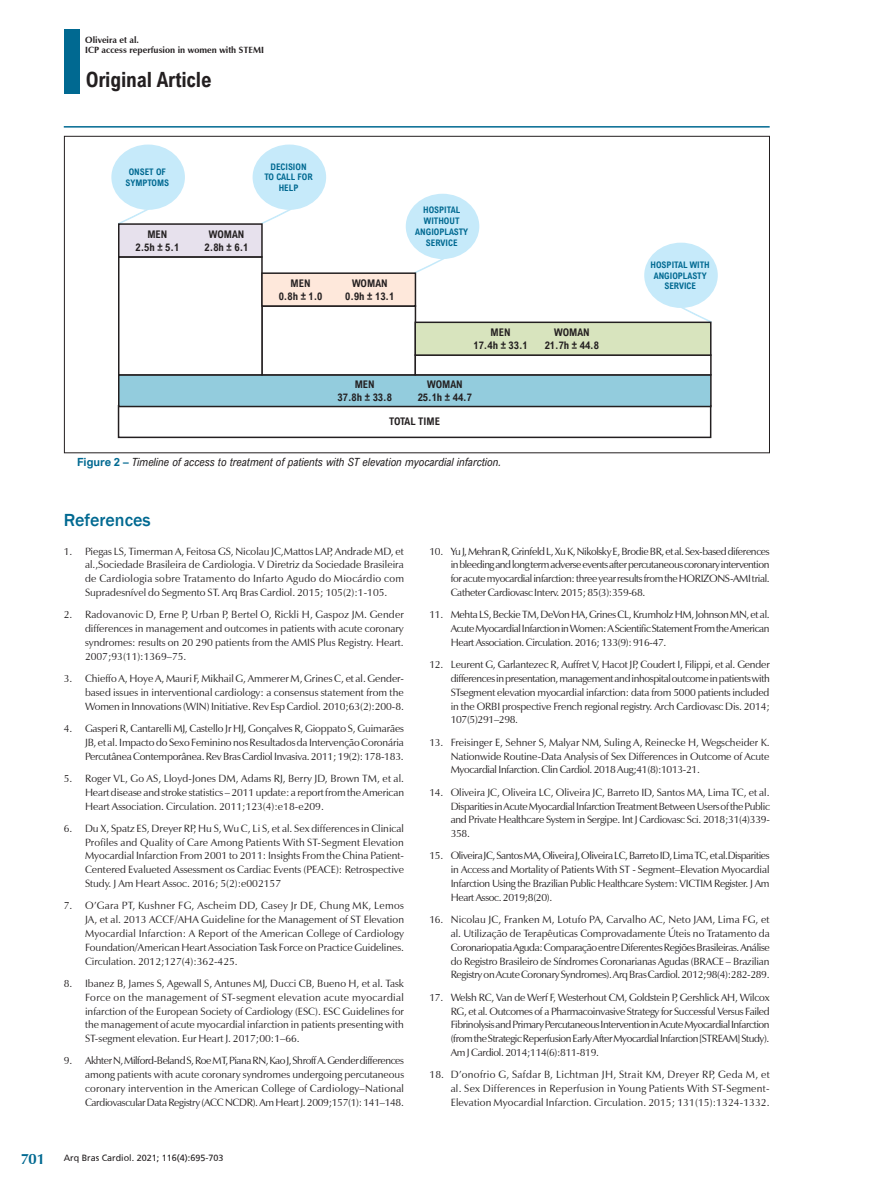
<style>
.page{position:relative;width:893px;height:1191px;background:#fff}
.page>*{position:absolute;margin:0;border:0;box-sizing:border-box;transform-origin:0 0}
.t1{font:700 21px "Arial Nova Cond";letter-spacing:-.01em;color:#231f20}
._02_-_TITULO_-_MATER{font:500 18px "Franklin Gothic";color:#006991}
.t2{font:700 15px "Zapf Humanist 601 BT";color:#006991}
._06_-_LEGENDA_FIGURA{font:italic 11.25px "Arial Nova Cond";color:#231f20}
._05_-_REFERENCIAS{font:10.5px/13.8px "Zapf Humanist 601 BT";letter-spacing:-.02em;color:#231f20;text-align:justify}
.t3{font:700 10.5px "Arial Nova Cond";color:#231f20}
.t4{font:700 9px/10.8px "Arial Nova Cond";color:#006991;text-align:center}
.t5{font:700 9px/10.8px "Zapf Humanist 601 BT";color:#231f20}
.t6{font:9px "Frutiger";color:#231f20}
.s1{font-family:"Arial Nova";font-weight:700;font-style:normal;color:#006991}
</style>
<div class="page">
<hr style="left:64px;top:126px;width:706px;height:2px;background:#006991">
<div style="left:64px;top:29px;width:16px;height:65px;background:#006991"></div>
<div style="left:118px;top:405px;width:593px;height:33px;border:2px solid #231f20"></div>
<div style="left:119px;top:375px;width:592px;height:31px;background:#93ccdd"></div>
<div style="left:118px;top:374px;width:594px;height:33px;border:2px solid #231f20"></div>
<div style="left:261px;top:305px;width:155px;height:70px;border:2px solid #231f20"></div>
<div style="left:414px;top:354px;width:298px;height:21px;border:2px solid #231f20"></div>
<div style="left:118px;top:256px;width:145px;height:119px;border:2px solid #231f20"></div>
<div style="left:111px;top:145px;width:74px;height:65px;background:#c6eafa;border-radius:50%"></div>
<div style="left:253px;top:145px;width:73px;height:65px;background:#c6eafa;border-radius:50%"></div>
<div style="left:406px;top:194px;width:73px;height:65px;background:#c6eafa;border-radius:50%"></div>
<div style="left:644px;top:243px;width:74px;height:65px;background:#c6eafa;border-radius:50%"></div>
<svg style="left:119px;top:207px;width:29px;height:16px"></svg>
<svg style="left:261px;top:207px;width:32px;height:17px"></svg>
<svg style="left:415px;top:257px;width:29px;height:18px"></svg>
<svg style="left:681px;top:306px;width:31px;height:18px"></svg>
<div style="left:119px;top:224px;width:143px;height:33px;background:#e7e1ed"></div>
<div style="left:118px;top:223px;width:145px;height:35px;border:2px solid #231f20"></div>
<div style="left:262px;top:273px;width:153px;height:33px;background:#fee8db"></div>
<div style="left:261px;top:272px;width:155px;height:35px;border:2px solid #231f20"></div>
<div style="left:415px;top:322px;width:296px;height:33px;background:#d8e4be"></div>
<div style="left:414px;top:321px;width:297px;height:35px;border:2px solid #231f20"></div>
<p class="t5" style="left:85px;top:34px;width:180px">Oliveira et al.<br>ICP access reperfusion in women with STEMI</p>
<h1 class="t1" style="left:86px;top:67px;width:127px">Original Article</h1>
<h3 class="t2" style="left:20px;top:1149px;width:26px">701</h3>
<p class="t4" style="left:126px;top:166px;width:45px">ONSET OF<br>SYMPTOMS</p>
<p class="t3" style="left:147px;top:228px;width:22px">MEN</p>
<p class="t3" style="left:135px;top:240px;width:45px">2.5h ± 5.1</p>
<p class="t3" style="left:209px;top:228px;width:37px">WOMAN</p>
<p class="t3" style="left:205px;top:240px;width:45px">2.8h ± 6.1</p>
<p class="t4" style="left:271px;top:161px;width:38px">DECISION</p>
<p class="t4" style="left:264px;top:172px;width:50px">TO CALL FOR</p>
<p class="t4" style="left:279px;top:182px;width:21px">HELP</p>
<p class="t3" style="left:291px;top:277px;width:22px">MEN</p>
<p class="t3" style="left:279px;top:289px;width:45px">0.8h ± 1.0</p>
<p class="t3" style="left:352px;top:277px;width:37px">WOMAN</p>
<p class="t3" style="left:345px;top:289px;width:51px">0.9h ± 13.1</p>
<p class="t3" style="left:355px;top:378px;width:22px">MEN</p>
<p class="t3" style="left:338px;top:390px;width:56px">37.8h ± 33.8</p>
<p class="t4" style="left:415px;top:205px;width:54px">HOSPITAL<br>WITHOUT<br>ANGIOPLASTY<br>SERVICE</p>
<p class="t3" style="left:491px;top:326px;width:22px">MEN</p>
<p class="t3" style="left:473px;top:338px;width:56px">17.4h ± 33.1</p>
<p class="t3" style="left:427px;top:378px;width:37px">WOMAN</p>
<p class="t3" style="left:418px;top:390px;width:56px">25.1h ± 44.7</p>
<p class="t3" style="left:389px;top:415px;width:52px">TOTAL TIME</p>
<p class="_06_-_LEGENDA_FIGURA" style="left:77px;top:455px;width:426px"><span class="s1">Figure 2 –</span> Timeline of access to treatment of patients with ST elevation myocardial infarction.</p>
<p class="_02_-_TITULO_-_MATER" style="left:64px;top:509px;width:88px">References</p>
<p class="t3" style="left:554px;top:326px;width:37px">WOMAN</p>
<p class="t3" style="left:545px;top:338px;width:56px">21.7h ± 44.8</p>
<p class="t4" style="left:651px;top:259px;width:61px">HOSPITAL WITH<br>ANGIOPLASTY<br>SERVICE</p>
<p class="_05_-_REFERENCIAS" style="left:85px;top:544px;width:321px;text-indent:-21px">1. Piegas LS, Timerman A, Feitosa GS, Nicolau JC,Mattos LAP, Andrade MD, et al.,Sociedade Brasileira de Cardiologia. V Diretriz da Sociedade Brasileira de Cardiologia sobre Tratamento do Infarto Agudo do Miocárdio com Supradesnível do Segmento ST. Arq Bras Cardiol. 2015; 105(2):1-105.</p>
<p class="_05_-_REFERENCIAS" style="left:85px;top:608px;width:320px;text-indent:-21px">2. Radovanovic D, Erne P, Urban P, Bertel O, Rickli H, Gaspoz JM. Gender differences in management and outcomes in patients with acute coronary syndromes: results on 20 290 patients from the AMIS Plus Registry. Heart.<br>2007;93(11):1369–75.</p>
<p class="_05_-_REFERENCIAS" style="left:85px;top:671px;width:320px;text-indent:-21px">3. Chieffo A, Hoye A, Mauri F, Mikhail G, Ammerer M, Grines C, et al. Gender&shy;based issues in interventional cardiology: a consensus statement from the Women in Innovations (WIN) Initiative. Rev Esp Cardiol. 2010;63(2):200-8.</p>
<p class="_05_-_REFERENCIAS" style="left:85px;top:721px;width:320px;text-indent:-21px">4. Gasperi R, Cantarelli MJ, Castello Jr HJ, Gonçalves R, Gioppato S, Guimarães JB, et al. Impacto do Sexo Feminino nos Resultados da Intervenção Coronária Percutânea Contemporânea. Rev Bras Cardiol Invasiva. 2011; 19(2): 178-183.</p>
<p class="_05_-_REFERENCIAS" style="left:85px;top:771px;width:321px;text-indent:-21px">5. Roger VL, Go AS, Lloyd-Jones DM, Adams RJ, Berry JD, Brown TM, et al.<br>Heart disease and stroke statistics – 2011 update: a report from the American Heart Association. Circulation. 2011;123(4):e18-e209.</p>
<p class="_05_-_REFERENCIAS" style="left:85px;top:821px;width:321px;text-indent:-21px">6. Du X, Spatz ES, Dreyer RP, Hu S, Wu C, Li S, et al. Sex differences in Clinical Profiles and Quality of Care Among Patients With ST-Segment Elevation Myocardial Infarction From 2001 to 2011: Insights From the China Patient-Centered Evalueted Assessment os Cardiac Events (PEACE): Retrospective Study. J Am Heart Assoc. 2016; 5(2):e002157</p>
<p class="_05_-_REFERENCIAS" style="left:85px;top:899px;width:321px;text-indent:-21px">7. O’Gara PT, Kushner FG, Ascheim DD, Casey Jr DE, Chung MK, Lemos JA, et al. 2013 ACCF/AHA Guideline for the Management of ST Elevation Myocardial Infarction: A Report of the American College of Cardiology Foundation/American Heart Association Task Force on Practice Guidelines.<br>Circulation. 2012;127(4):362-425.</p>
<p class="_05_-_REFERENCIAS" style="left:85px;top:976px;width:321px;text-indent:-21px">8. Ibanez B, James S, Agewall S, Antunes MJ, Ducci CB, Bueno H, et al. Task Force on the management of ST-segment elevation acute myocardial infarction of the European Society of Cardiology (ESC). ESC Guidelines for the management of acute myocardial infarction in patients presenting with ST-segment elevation. Eur Heart J. 2017;00:1–66.</p>
<p class="_05_-_REFERENCIAS" style="left:85px;top:1054px;width:321px;text-indent:-21px">9. Akhter N, Milford-Beland S, Roe MT, Piana RN, Kao J, Shroff A. Gender differences among patients with acute coronary syndromes undergoing percutaneous coronary intervention in the American College of Cardiology–National Cardiovascular Data Registry (ACC NCDR). Am Heart J. 2009;157(1): 141–148.</p>
<p class="t6" style="left:64px;top:1153px;width:161px">Arq Bras Cardiol. 2021; 116(4):695-703</p>
<p class="_05_-_REFERENCIAS" style="left:451px;top:544px;width:320px;text-indent:-21px">10. Yu J, Mehran R, Grinfeld L, Xu K, Nikolsky E, Brodie BR, et al. Sex-based diferences in bleeding and long term adverse events after percutaneous coronary intervention for acute myocardial infarction: three year results from the HORIZONS-AMI trial.<br>Catheter Cardiovasc Interv. 2015; 85(3):359-68.</p>
<p class="_05_-_REFERENCIAS" style="left:451px;top:608px;width:320px;text-indent:-21px">11. Mehta LS, Beckie TM, DeVon HA, Grines CL, Krumholz HM, Johnson MN, et al.<br>Acute Myocardial Infarction in Women: A Scientific Statement From the American Heart Association. Circulation. 2016; 133(9): 916-47.</p>
<p class="_05_-_REFERENCIAS" style="left:451px;top:657px;width:321px;text-indent:-21px">12. Leurent G, Garlantezec R, Auffret V, Hacot JP, Coudert I, Filippi, et al. Gender differences in presentation, management and inhospital outcome in patients with STsegment elevation myocardial infarction: data from 5000 patients included in the ORBI prospective French regional registry. Arch Cardiovasc Dis. 2014; 107(5)291–298.</p>
<p class="_05_-_REFERENCIAS" style="left:451px;top:735px;width:321px;text-indent:-21px">13. Freisinger E, Sehner S, Malyar NM, Suling A, Reinecke H, Wegscheider K.<br>Nationwide Routine-Data Analysis of Sex Differences in Outcome of Acute Myocardial Infarction. Clin Cardiol. 2018 Aug;41(8):1013-21.</p>
<p class="_05_-_REFERENCIAS" style="left:451px;top:785px;width:321px;text-indent:-21px">14. Oliveira JC, Oliveira LC, Oliveira JC, Barreto ID, Santos MA, Lima TC, et al.<br>Disparities in Acute Myocardial Infarction Treatment Between Users of the Public and Private Healthcare System in Sergipe. Int J Cardiovasc Sci. 2018;31(4)339- 358.</p>
<p class="_05_-_REFERENCIAS" style="left:451px;top:849px;width:320px;text-indent:-21px">15. Oliveira JC, Santos MA, Oliveira J, Oliveira LC, Barreto ID, Lima TC, et al.Disparities in Access and Mortality of Patients With ST - Segment–Elevation Myocardial Infarction Using the Brazilian Public Healthcare System: VICTIM Register. J Am Heart Assoc. 2019;8(20).</p>
<p class="_05_-_REFERENCIAS" style="left:451px;top:912px;width:321px;text-indent:-21px">16. Nicolau JC, Franken M, Lotufo PA, Carvalho AC, Neto JAM, Lima FG, et al. Utilização de Terapêuticas Comprovadamente Úteis no Tratamento da Coronariopatia Aguda: Comparação entre Diferentes Regiões Brasileiras. Análise do Registro Brasileiro de Síndromes Coronarianas Agudas (BRACE – Brazilian Registry on Acute Coronary Syndromes). Arq Bras Cardiol. 2012;98(4):282-289.</p>
<p class="_05_-_REFERENCIAS" style="left:451px;top:990px;width:320px;text-indent:-21px">17. Welsh RC, Van de Werf F, Westerhout CM, Goldstein P, Gershlick AH, Wilcox RG, et al. Outcomes of a Pharmacoinvasive Strategy for Successful Versus Failed Fibrinolysis and Primary Percutaneous Intervention in Acute Myocardial Infarction (from the Strategic Reperfusion Early After Myocardial Infarction [STREAM] Study).<br>Am J Cardiol. 2014;114(6):811-819.</p>
<p class="_05_-_REFERENCIAS" style="left:451px;top:1067px;width:321px;text-indent:-21px">18. D’onofrio G, Safdar B, Lichtman JH, Strait KM, Dreyer RP, Geda M, et al. Sex Differences in Reperfusion in Young Patients With ST-Segment-Elevation Myocardial Infarction. Circulation. 2015; 131(15):1324-1332.</p>
</div>
